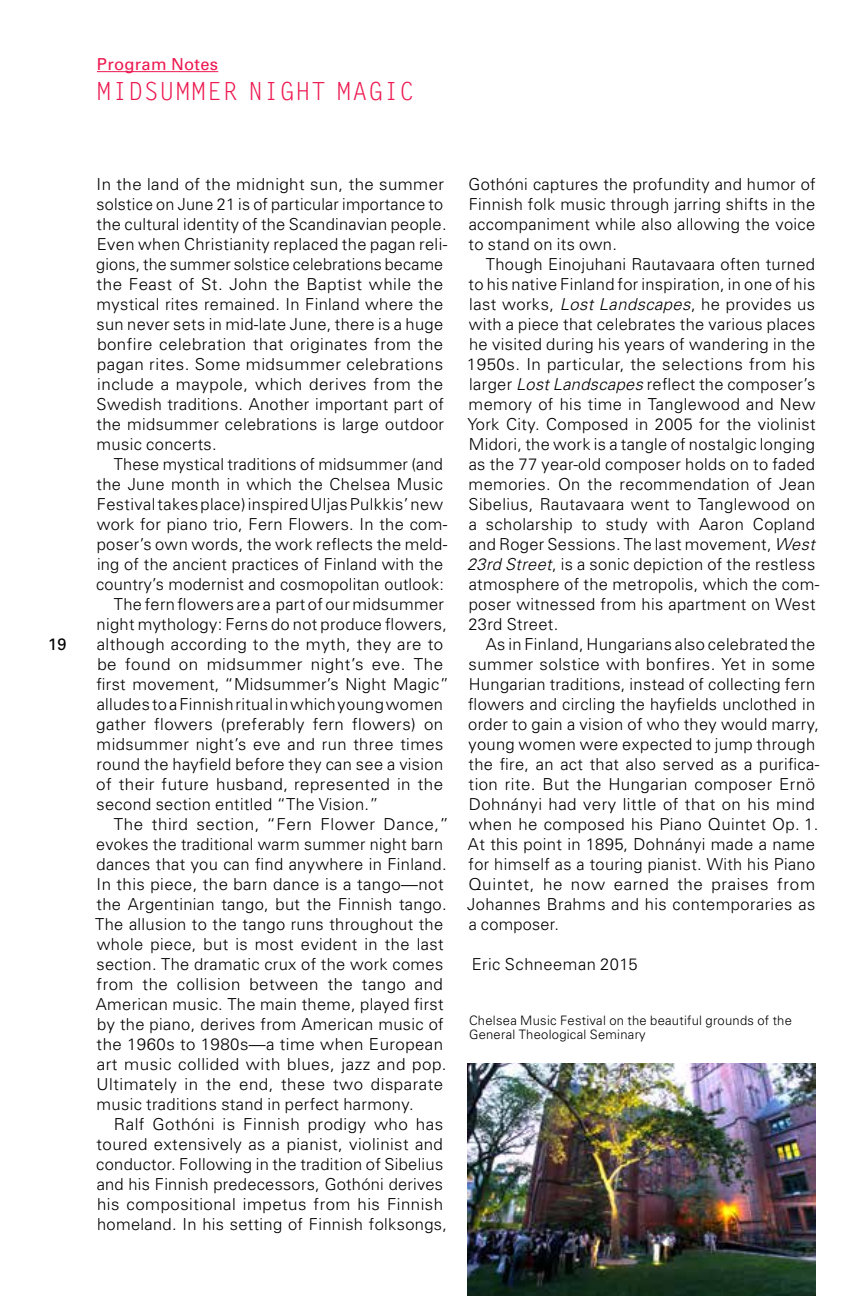
<style>
.page{position:relative;width:864px;height:1296px;background:#fff}
.page>*{position:absolute;margin:0;border:0;box-sizing:border-box;transform-origin:0 0}
.t1{font:25px "Letter Gothic";letter-spacing:.03em;color:#ed174f}
.t2{font:300 16.4px/20px "Univers";letter-spacing:.02em;color:#000}
.t3{font:16.4px "Univers";letter-spacing:.02em;color:#ed174f}
.t4{font:16.4px "Univers";color:#000}
.t5{font:300 13px/14.4px "Univers";letter-spacing:.02em;color:#000}
.s1{font-style:italic}
</style>
<div class="page">
<hr style="left:97px;top:71px;width:121px;height:1px;background:#ed174f">
<img style="left:468px;top:1064px;width:348px;height:232px">
<p class="t3" style="left:97px;top:55px;width:123px">Program Notes</p>
<h1 class="t1" style="left:97px;top:76px;width:320px">MIDSUMMER NIGHT MAGIC</h1>
<p class="t4" style="left:48px;top:635px;width:20px">19</p>
<p class="t2" style="left:96px;top:174px;width:353px">In the land of the midnight sun, the summer solstice on June 21 is of particular importance to the cultural identity of the Scandinavian people.<br>Even when Christianity replaced the pagan reli&shy;gions, the summer solstice celebrations became the Feast of St. John the Baptist while the mystical rites remained. In Finland where the sun never sets in mid-late June, there is a huge bonfire celebration that originates from the pagan rites. Some midsummer celebrations include a maypole, which derives from the Swedish traditions. Another important part of the midsummer celebrations is large outdoor music concerts.</p>
<p class="t2" style="left:114px;top:454px;width:331px">These mystical traditions of midsummer (and</p>
<p class="t2" style="left:97px;top:474px;width:348px">the June month in which the Chelsea Music</p>
<p class="t2" style="left:97px;top:494px;width:348px">Festival takes place) inspired Uljas Pulkkis’ new</p>
<p class="t2" style="left:97px;top:514px;width:352px">work for piano trio, Fern Flowers. In the com-</p>
<p class="t2" style="left:97px;top:534px;width:352px">poser’s own words, the work reflects the meld-</p>
<p class="t2" style="left:97px;top:554px;width:348px">ing of the ancient practices of Finland with the</p>
<p class="t2" style="left:96px;top:574px;width:349px">country’s modernist and cosmopolitan outlook:</p>
<p class="t2" style="left:114px;top:594px;width:332px">The fern flowers are a part of our midsummer</p>
<p class="t2" style="left:97px;top:614px;width:352px">night mythology: Ferns do not produce flowers,</p>
<p class="t2" style="left:97px;top:634px;width:348px">although according to the myth, they are to</p>
<p class="t2" style="left:97px;top:654px;width:347px">be found on midsummer night’s eve. The</p>
<p class="t2" style="left:96px;top:674px;width:354px">first movement, “Midsummer’s Night Magic”</p>
<p class="t2" style="left:97px;top:694px;width:348px">alludes to a Finnish ritual in which young women</p>
<p class="t2" style="left:96px;top:714px;width:348px">gather flowers (preferably fern flowers) on</p>
<p class="t2" style="left:97px;top:734px;width:348px">midsummer night’s eve and run three times</p>
<p class="t2" style="left:97px;top:754px;width:348px">round the hayfield before they can see a vision</p>
<p class="t2" style="left:96px;top:774px;width:348px">of their future husband, represented in the</p>
<p class="t2" style="left:97px;top:794px;width:284px">second section entitled “The Vision.”</p>
<p class="t2" style="left:114px;top:814px;width:337px">The third section, “Fern Flower Dance,”</p>
<p class="t2" style="left:96px;top:834px;width:349px">evokes the traditional warm summer night barn</p>
<p class="t2" style="left:97px;top:854px;width:352px">dances that you can find anywhere in Finland.</p>
<p class="t2" style="left:97px;top:874px;width:349px">In this piece, the barn dance is a tango—not</p>
<p class="t2" style="left:97px;top:894px;width:351px">the Argentinian tango, but the Finnish tango.</p>
<p class="t2" style="left:95px;top:914px;width:350px">The allusion to the tango runs throughout the</p>
<p class="t2" style="left:97px;top:934px;width:348px">whole piece, but is most evident in the last</p>
<p class="t2" style="left:97px;top:954px;width:348px">section. The dramatic crux of the work comes</p>
<p class="t2" style="left:97px;top:974px;width:348px">from the collision between the tango and</p>
<p class="t2" style="left:96px;top:994px;width:349px">American music. The main theme, played first</p>
<p class="t2" style="left:97px;top:1014px;width:348px">by the piano, derives from American music of</p>
<p class="t2" style="left:97px;top:1034px;width:348px">the 1960s to 1980s—a time when European</p>
<p class="t2" style="left:97px;top:1054px;width:352px">art music collided with blues, jazz and pop.</p>
<p class="t2" style="left:97px;top:1074px;width:348px">Ultimately in the end, these two disparate</p>
<p class="t2" style="left:97px;top:1094px;width:318px">music traditions stand in perfect harmony.</p>
<p class="t2" style="left:114px;top:1114px;width:331px">Ralf Gothóni is Finnish prodigy who has</p>
<p class="t2" style="left:97px;top:1134px;width:348px">toured extensively as a pianist, violinist and</p>
<p class="t2" style="left:96px;top:1154px;width:349px">conductor. Following in the tradition of Sibelius</p>
<p class="t2" style="left:97px;top:1174px;width:348px">and his Finnish predecessors, Gothóni derives</p>
<p class="t2" style="left:97px;top:1194px;width:348px">his compositional impetus from his Finnish</p>
<p class="t2" style="left:97px;top:1214px;width:351px">homeland. In his setting of Finnish folksongs,</p>
<p class="t2" style="left:469px;top:174px;width:349px;text-align:justify">Gothóni captures the profundity and humor of Finnish folk music through jarring shifts in the accompaniment while also allowing the voice to stand on its own.</p>
<p class="t2" style="left:467px;top:254px;width:354px;text-indent:19px">Though Einojuhani Rautavaara often turned to his native Finland for inspiration, in one of his last works, <span class="s1">Lost Landscapes</span>, he provides us with a piece that celebrates the various places he visited during his years of wandering in the 1950s. In particular, the selections from his larger <span class="s1">Lost Landscapes</span> reflect the composer’s memory of his time in Tanglewood and New York City. Composed in 2005 for the violinist Midori, the work is a tangle of nostalgic longing as the 77 year-old composer holds on to faded memories. On the recommendation of Jean Sibelius, Rautavaara went to Tanglewood on a scholarship to study with Aaron Copland and Roger Sessions. The last movement, <span class="s1">West 23rd Street</span>, is a sonic depiction of the restless atmosphere of the metropolis, which the com&shy;poser witnessed from his apartment on West 23rd Street.</p>
<p class="t2" style="left:467px;top:634px;width:353px;text-indent:19px">As in Finland, Hungarians also celebrated the summer solstice with bonfires. Yet in some Hungarian traditions, instead of collecting fern flowers and circling the hayfields unclothed in order to gain a vision of who they would marry, young women were expected to jump through the fire, an act that also served as a purifica&shy;tion rite. But the Hungarian composer Ernö Dohnányi had very little of that on his mind when he composed his Piano Quintet Op. 1.<br>At this point in 1895, Dohnányi made a name for himself as a touring pianist. With his Piano Quintet, he now earned the praises from Johannes Brahms and his contemporaries as a composer.</p>
<p class="t2" style="left:472px;top:954px;width:167px">Eric Schneeman 2015</p>
<p class="t5" style="left:469px;top:1013px;width:324px">Chelsea Music Festival on the beautiful grounds of the<br>General Theological Seminary</p>
</div>
